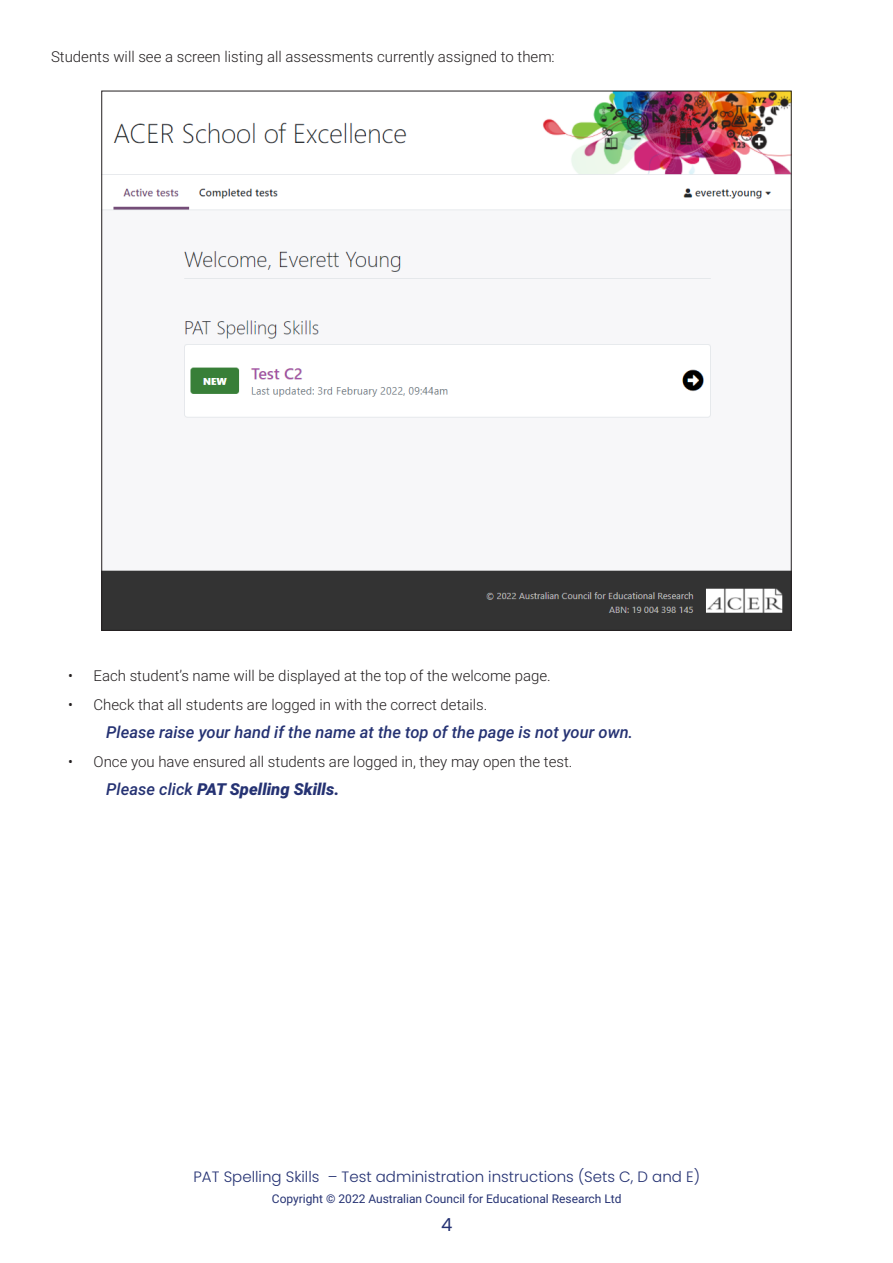
<style>
.page{position:relative;width:893px;height:1263px;background:#fff}
.page>*{position:absolute;margin:0;border:0;box-sizing:border-box;transform-origin:0 0}
.t1{font:18px "Poppins";color:#253273}
.Speaking_text{font:italic 500 16.5px "Roboto";color:#253273}
.Speaking_text-2{font:italic 900 16.5px "Roboto";color:#253273}
.Body_copy{font:300 15px "Roboto";color:#231f20}
.t2{font:300 15px "Poppins";color:#253273}
.t3{font:12px "Roboto";color:#253273}
.s1{font-weight:500}
</style>
<div class="page">
<img style="left:104px;top:93px;width:685px;height:535px">
<p class="Body_copy" style="left:51px;top:46px;width:505px">Students will see a screen listing all assessments currently assigned to them:</p>
<p class="Body_copy" style="left:68px;top:665px;width:484px">• Each student’s name will be displayed at the top of the welcome page.</p>
<p class="Body_copy" style="left:68px;top:694px;width:421px">• Check that all students are logged in with the correct details.</p>
<p class="Speaking_text" style="left:106px;top:720px;width:528px">Please raise your hand if the name at the top of the page is not your own.</p>
<p class="Body_copy" style="left:68px;top:751px;width:506px">• Once you have ensured all students are logged in, they may open the test.</p>
<p class="Speaking_text-2" style="left:106px;top:777px;width:234px"><span class="s1">Please click</span> PAT Spelling Skills.</p>
<p class="t2" style="left:194px;top:1168px;width:508px">PAT Spelling Skills – Test administration instructions (Sets C, D and E)</p>
<p class="t3" style="left:272px;top:1191px;width:351px">Copyright © 2022 Australian Council for Educational Research Ltd</p>
<p class="t1" style="left:441px;top:1214px;width:13px">4</p>
</div>
